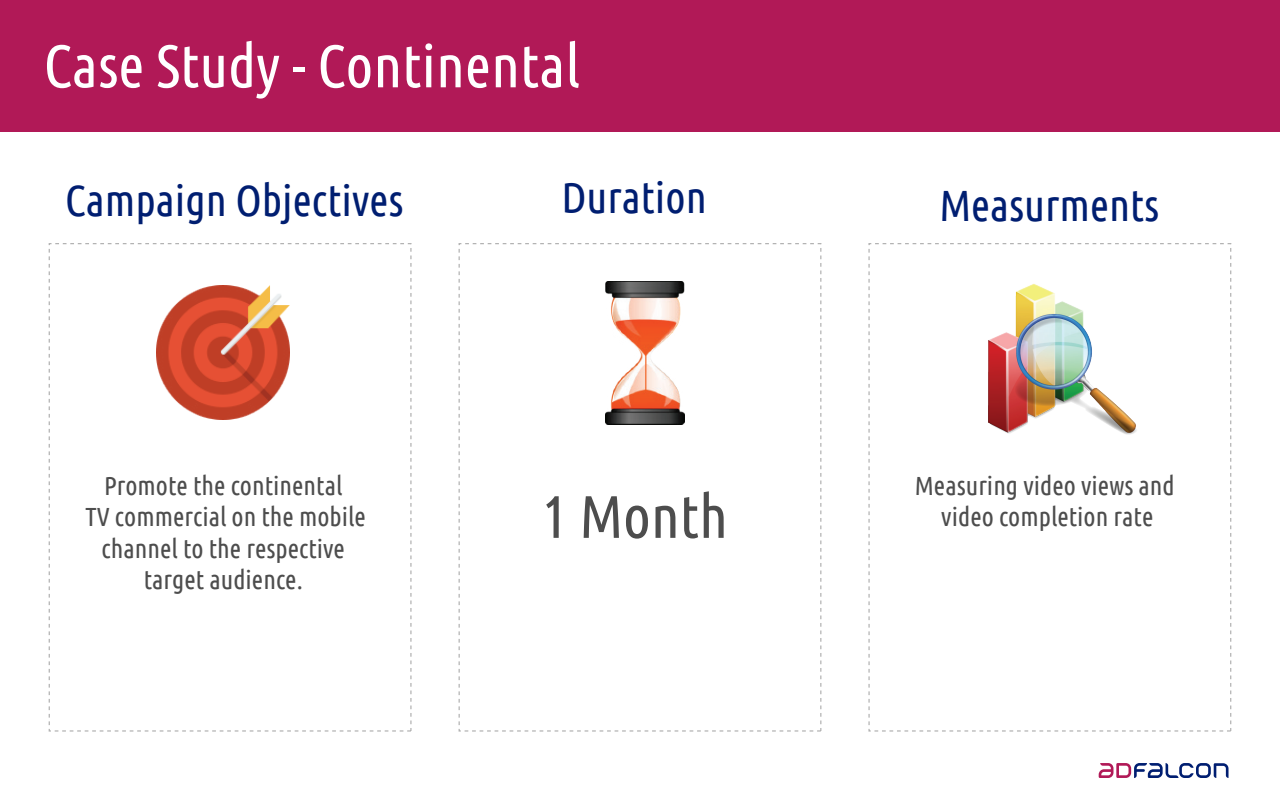
<style>
.page{position:relative;width:1280px;height:805px;background:#fff}
.page>*{position:absolute;margin:0;border:0;box-sizing:border-box;transform-origin:0 0}
.t1{font:60px "Ubuntu Condensed";color:#fff}
.t2{font:60px "Ubuntu Condensed";color:#4d4d4d}
.t3{font:43.75px "Ubuntu Condensed";color:#001e71}
.t4{font:26.25px/31.5px "Ubuntu Condensed";color:#4d4d4d;text-align:center}
</style>
<div class="page">
<div style="left:0;top:0;width:1280px;height:131px;background:#b11957"></div>
<svg style="left:1099px;top:763px;width:130px;height:15px"></svg>
<img style="left:157px;top:286px;width:133px;height:133px">
<img style="left:988px;top:284px;width:149px;height:151px">
<img style="left:606px;top:281px;width:78px;height:143px">
<h1 class="t1" style="left:44px;top:29px;width:538px">Case Study - Continental</h1>
<h2 class="t3" style="left:65px;top:173px;width:340px">Campaign Objectives</h2>
<h2 class="t3" style="left:561px;top:171px;width:147px">Duration</h2>
<h2 class="t3" style="left:939px;top:178px;width:221px">Measurments</h2>
<p class="t4" style="left:86px;top:469px;width:282px">Promote the continental<br>TV commercial on the mobile channel to the respective target audience.</p>
<h1 class="t2" style="left:542px;top:479px;width:187px">1 Month</h1>
<p class="t4" style="left:915px;top:469px;width:261px">Measuring video views and video completion rate</p>
</div>
